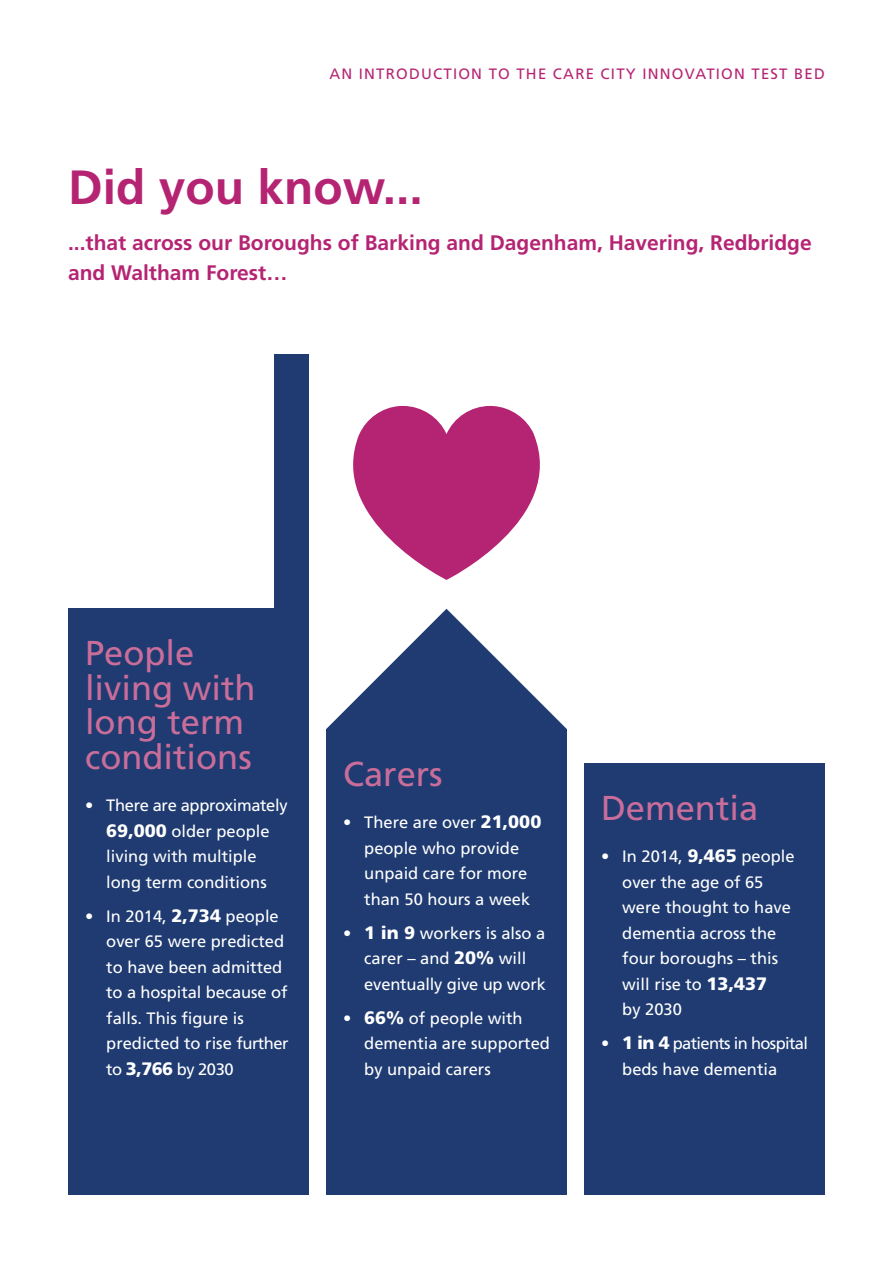
<style>
.page{position:relative;width:893px;height:1263px;background:#fff}
.page>*{position:absolute;margin:0;border:0;box-sizing:border-box;transform-origin:0 0}
.t1{font:700 48px "Frutiger";color:#b52473}
.t2{font:34.5px/34.5px "Frutiger";color:#c96d9a}
.t3{font:700 21px/30px "Frutiger";color:#b52473}
.t4{font:16.5px/25.5px "Frutiger";color:#fff}
.t5{font:16.5px/25.5px "Frutiger";letter-spacing:-.04em;color:#fff;text-align:center}
.t6{font:15px "Frutiger";letter-spacing:.08em;color:#b52473}
.s1{font-weight:900;font-size:18px}
</style>
<div class="page">
<div style="left:326px;top:729px;width:241px;height:466px;background:#1f3b71"></div>
<div style="left:68px;top:608px;width:241px;height:587px;background:#1f3b71"></div>
<div style="left:584px;top:763px;width:241px;height:432px;background:#1f3b71"></div>
<svg style="left:326px;top:609px;width:241px;height:120px"></svg>
<div style="left:275px;top:354px;width:34px;height:255px;background:#1f3b71"></div>
<svg style="left:353px;top:406px;width:187px;height:174px"></svg>
<p class="t6" style="left:329px;top:64px;width:497px">AN INTRODUCTION TO THE CARE CITY INNOVATION TEST BED</p>
<h1 class="t1" style="left:68px;top:159px;width:356px">Did you know...</h1>
<p class="t3" style="left:68px;top:228px;width:745px">...that across our Boroughs of Barking and Dagenham, Havering, Redbridge and Waltham Forest…</p>
<h2 class="t2" style="left:85px;top:635px;width:172px">People living with long term conditions</h2>
<p class="t4" style="left:85px;top:792px;width:204px;text-align:center">• There are approximately<br><span class="s1">69,000</span> older people living with multiple<br>long term conditions</p>
<p class="t4" style="left:106px;top:903px;width:184px;text-indent:-21px">• In 2014, <span class="s1">2,734</span> people over 65 were predicted to have been admitted to a hospital because of falls. This figure is predicted to rise further to <span class="s1">3,766</span> by 2030</p>
<h2 class="t2" style="left:343px;top:756px;width:101px">Carers</h2>
<p class="t4" style="left:364px;top:810px;width:179px;text-indent:-21px">• There are over <span class="s1">21,000 </span>people who provide unpaid care for more than 50 hours a week</p>
<p class="t4" style="left:364px;top:920px;width:183px;text-indent:-21px">• <span class="s1">1 in 9</span> workers is also a carer – and <span class="s1">20%</span> will eventually give up work</p>
<p class="t4" style="left:364px;top:1005px;width:187px;text-indent:-21px">• <span class="s1">66%</span> of people with dementia are supported by unpaid carers</p>
<h2 class="t2" style="left:601px;top:790px;width:159px">Dementia</h2>
<p class="t4" style="left:622px;top:844px;width:174px;text-indent:-21px">• In 2014, <span class="s1">9,465</span> people over the age of 65 were thought to have dementia across the four boroughs – this will rise to <span class="s1">13,437<br></span>by 2030</p>
<p class="t5" style="left:601px;top:1031px;width:208px">• <span class="s1">1 in 4</span> patients in hospital beds have dementia</p>
</div>
